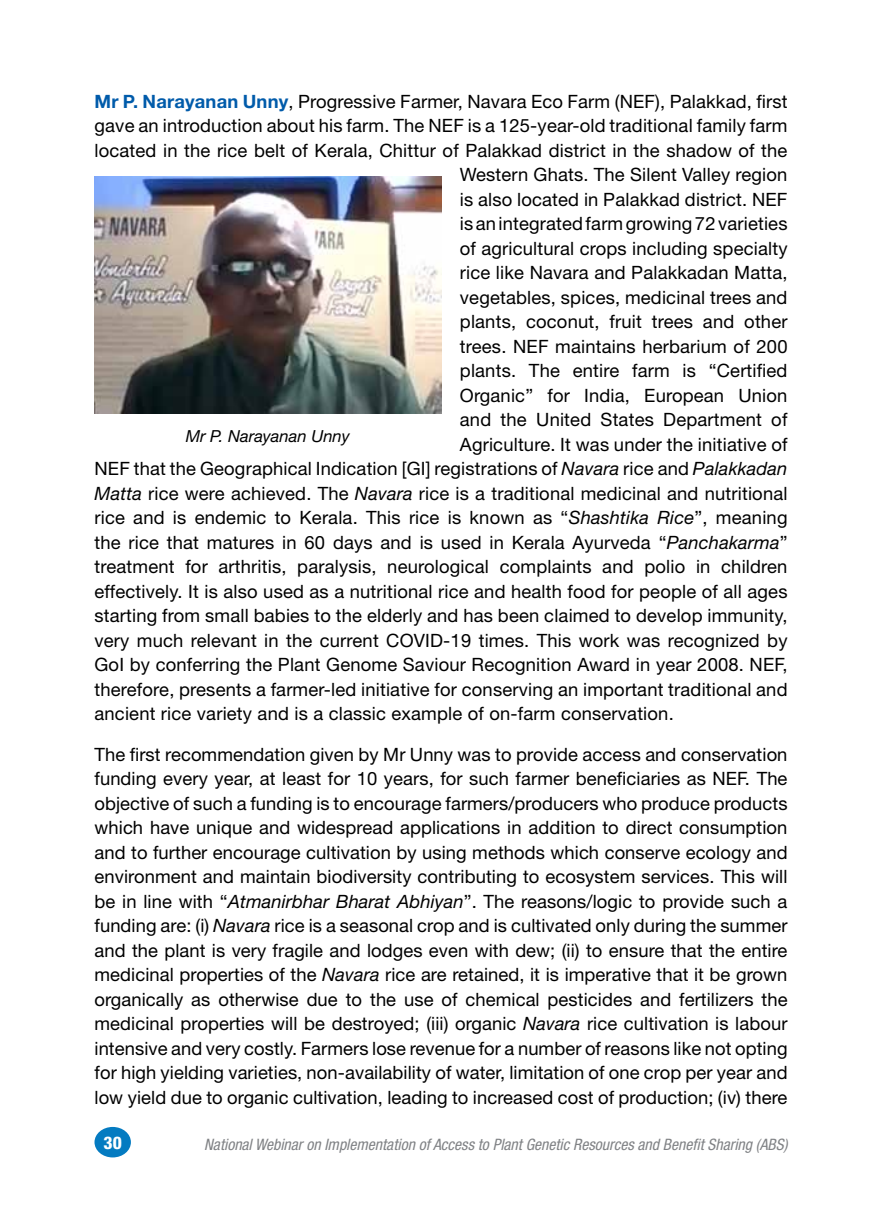
<style>
.page{position:relative;width:882px;height:1229px;background:#fff}
.page>*{position:absolute;margin:0;border:0;box-sizing:border-box;transform-origin:0 0}
.t1{font:18.38px/24.5px "Helvetica Neue LT Std";letter-spacing:.01em;color:#000;text-align:justify}
.t2{font:800 condensed 17.5px "Helvetica Neue";color:#fff}
.t3{font:italic 16.62px "Helvetica Neue LT Std";color:#000}
.t4{font:italic condensed 15.75px "Helvetica Neue";color:#808285}
.s1{font-weight:700;color:#005baa}
.s2{font-style:italic}
</style>
<div class="page">
<div style="left:94px;top:1126px;width:37px;height:31px;background:#047bc1;border-radius:50%"></div>
<img style="left:94px;top:176px;width:347px;height:238px">
<p class="t1" style="left:94px;top:89px;width:695px"><span class="s1">Mr P. Narayanan Unny</span>, Progressive Farmer, Navara Eco Farm (NEF), Palakkad, first</p>
<p class="t1" style="left:95px;top:113px;width:695px">gave an introduction about his farm. The NEF is a 125-year-old traditional family farm</p>
<p class="t1" style="left:95px;top:138px;width:695px">located in the rice belt of Kerala, Chittur of Palakkad district in the shadow of the</p>
<p class="t1" style="left:460px;top:162px;width:329px">Western Ghats. The Silent Valley region</p>
<p class="t1" style="left:460px;top:187px;width:329px">is also located in Palakkad district. NEF</p>
<p class="t1" style="left:460px;top:211px;width:329px">is an integrated farm growing 72 varieties</p>
<p class="t1" style="left:460px;top:236px;width:329px">of agricultural crops including specialty</p>
<p class="t1" style="left:460px;top:260px;width:329px">rice like Navara and Palakkadan Matta,</p>
<p class="t1" style="left:460px;top:285px;width:329px">vegetables, spices, medicinal trees and</p>
<p class="t1" style="left:460px;top:309px;width:329px">plants, coconut, fruit trees and other</p>
<p class="t1" style="left:460px;top:334px;width:329px">trees. NEF maintains herbarium of 200</p>
<p class="t1" style="left:460px;top:358px;width:329px">plants. The entire farm is “Certified</p>
<p class="t1" style="left:460px;top:383px;width:329px">Organic” for India, European Union</p>
<p class="t1" style="left:460px;top:407px;width:329px">and the United States Department of</p>
<p class="t1" style="left:460px;top:432px;width:329px">Agriculture. It was under the initiative of</p>
<p class="t1" style="left:95px;top:456px;width:694px">NEF that the Geographical Indication [GI] registrations of <span class="s2">Navara</span> rice and <span class="s2">Palakkadan</span></p>
<p class="t1" style="left:95px;top:480px;width:695px"><span class="s2">Matta</span> rice were achieved. The <span class="s2">Navara</span> rice is a traditional medicinal and nutritional</p>
<p class="t1" style="left:95px;top:505px;width:695px">rice and is endemic to Kerala. This rice is known as “<span class="s2">Shashtika Rice</span>”, meaning</p>
<p class="t1" style="left:95px;top:529px;width:695px">the rice that matures in 60 days and is used in Kerala Ayurveda “<span class="s2">Panchakarma</span>”</p>
<p class="t1" style="left:95px;top:554px;width:694px">treatment for arthritis, paralysis, neurological complaints and polio in children</p>
<p class="t1" style="left:95px;top:578px;width:695px">effectively. It is also used as a nutritional rice and health food for people of all ages</p>
<p class="t1" style="left:95px;top:603px;width:695px">starting from small babies to the elderly and has been claimed to develop immunity,</p>
<p class="t1" style="left:95px;top:627px;width:695px">very much relevant in the current COVID-19 times. This work was recognized by</p>
<p class="t1" style="left:95px;top:652px;width:694px">GoI by conferring the Plant Genome Saviour Recognition Award in year 2008. NEF,</p>
<p class="t1" style="left:95px;top:676px;width:695px">therefore, presents a farmer-led initiative for conserving an important traditional and</p>
<p class="t1" style="left:95px;top:701px;width:581px">ancient rice variety and is a classic example of on-farm conservation.</p>
<p class="t1" style="left:95px;top:741px;width:695px">The first recommendation given by Mr Unny was to provide access and conservation funding every year, at least for 10 years, for such farmer beneficiaries as NEF. The objective of such a funding is to encourage farmers/producers who produce products which have unique and widespread applications in addition to direct consumption and to further encourage cultivation by using methods which conserve ecology and environment and maintain biodiversity contributing to ecosystem services. This will be in line with “<span class="s2">Atmanirbhar Bharat Abhiyan</span>”. The reasons/logic to provide such a funding are: (i) <span class="s2">Navara</span> rice is a seasonal crop and is cultivated only during the summer and the plant is very fragile and lodges even with dew; (ii) to ensure that the entire medicinal properties of the <span class="s2">Navara</span> rice are retained, it is imperative that it be grown organically as otherwise due to the use of chemical pesticides and fertilizers the medicinal properties will be destroyed; (iii) organic <span class="s2">Navara</span> rice cultivation is labour intensive and very costly. Farmers lose revenue for a number of reasons like not opting for high yielding varieties, non-availability of water, limitation of one crop per year and low yield due to organic cultivation, leading to increased cost of production; (iv) there</p>
<p class="t3" style="left:186px;top:426px;width:166px">Mr P. Narayanan Unny</p>
<p class="t2" style="left:104px;top:1132px;width:20px">30</p>
<p class="t4" style="left:204px;top:1135px;width:585px">National Webinar on Implementation of Access to Plant Genetic Resources and Benefit Sharing (ABS)</p>
</div>
